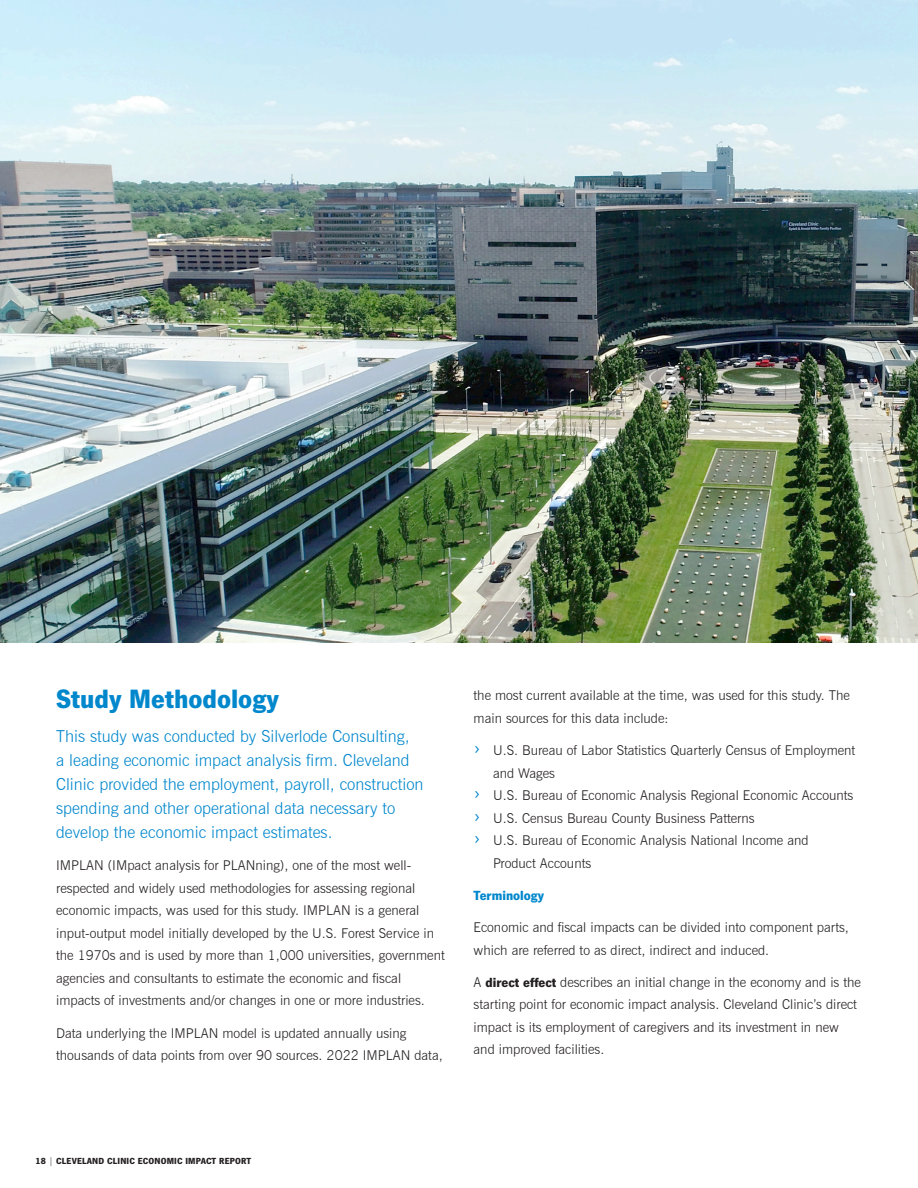
<style>
.page{position:relative;width:918px;height:1188px;background:#fff}
.page>*{position:absolute;margin:0;border:0;box-sizing:border-box;transform-origin:0 0}
.t1{font:900 27px "News Gothic LT Std";color:#0087cc}
.t2{font:300 16.5px/24px "News Gothic BT";color:#0087cc}
.t3{font:300 13.5px/22.5px "News Gothic BT";color:#231f20}
.t4{font:900 13.5px "News Gothic LT Std";color:#0087cc}
.t5{font:900 9px "News Gothic LT Std";letter-spacing:.02em;color:#231f20}
.s1{font-size:21px;color:#0087cc}
.s2{font-family:"News Gothic LT Std";font-weight:900}
.s3{font-family:"News Gothic BT";font-weight:300}
</style>
<div class="page">
<img style="left:0;top:0;width:918px;height:643px">
<p class="t1" style="left:56px;top:684px;width:224px">Study Methodology</p>
<p class="t2" style="left:56px;top:724px;width:369px">This study was conducted by Silverlode Consulting,<br>a leading economic impact analysis firm. Cleveland Clinic provided the employment, payroll, construction spending and other operational data necessary to develop the economic impact estimates.</p>
<p class="t3" style="left:56px;top:854px;width:390px">IMPLAN (IMpact analysis for PLANning), one of the most well&shy;respected and widely used methodologies for assessing regional economic impacts, was used for this study. IMPLAN is a general input-output model initially developed by the U.S. Forest Service in the 1970s and is used by more than 1,000 universities, government agencies and consultants to estimate the economic and fiscal impacts of investments and/or changes in one or more industries.</p>
<p class="t3" style="left:56px;top:1022px;width:388px">Data underlying the IMPLAN model is updated annually using thousands of data points from over 90 sources. 2022 IMPLAN data,</p>
<p class="t3" style="left:474px;top:684px;width:378px">the most current available at the time, was used for this study. The main sources for this data include:</p>
<p class="t3" style="left:493px;top:739px;width:364px;text-indent:-20px"><span class="s1">›</span> U.S. Bureau of Labor Statistics Quarterly Census of Employment and Wages</p>
<p class="t3" style="left:474px;top:784px;width:381px"><span class="s1">›</span> U.S. Bureau of Economic Analysis Regional Economic Accounts</p>
<p class="t3" style="left:474px;top:806px;width:282px"><span class="s1">›</span> U.S. Census Bureau County Business Patterns</p>
<p class="t3" style="left:493px;top:829px;width:317px;text-indent:-20px"><span class="s1">›</span> U.S. Bureau of Economic Analysis National Income and<br>Product Accounts</p>
<p class="t4" style="left:474px;top:888px;width:72px">Terminology</p>
<p class="t3" style="left:474px;top:916px;width:377px">Economic and fiscal impacts can be divided into component parts, which are referred to as direct, indirect and induced.</p>
<p class="t3" style="left:474px;top:971px;width:389px">A <span class="s2">direct effect</span> describes an initial change in the economy and is the starting point for economic impact analysis. Cleveland Clinic’s direct impact is its employment of caregivers and its investment in new and improved facilities.</p>
<p class="t5" style="left:36px;top:1156px;width:217px">18 <span class="s3">|</span> CLEVELAND CLINIC ECONOMIC IMPACT REPORT</p>
</div>
